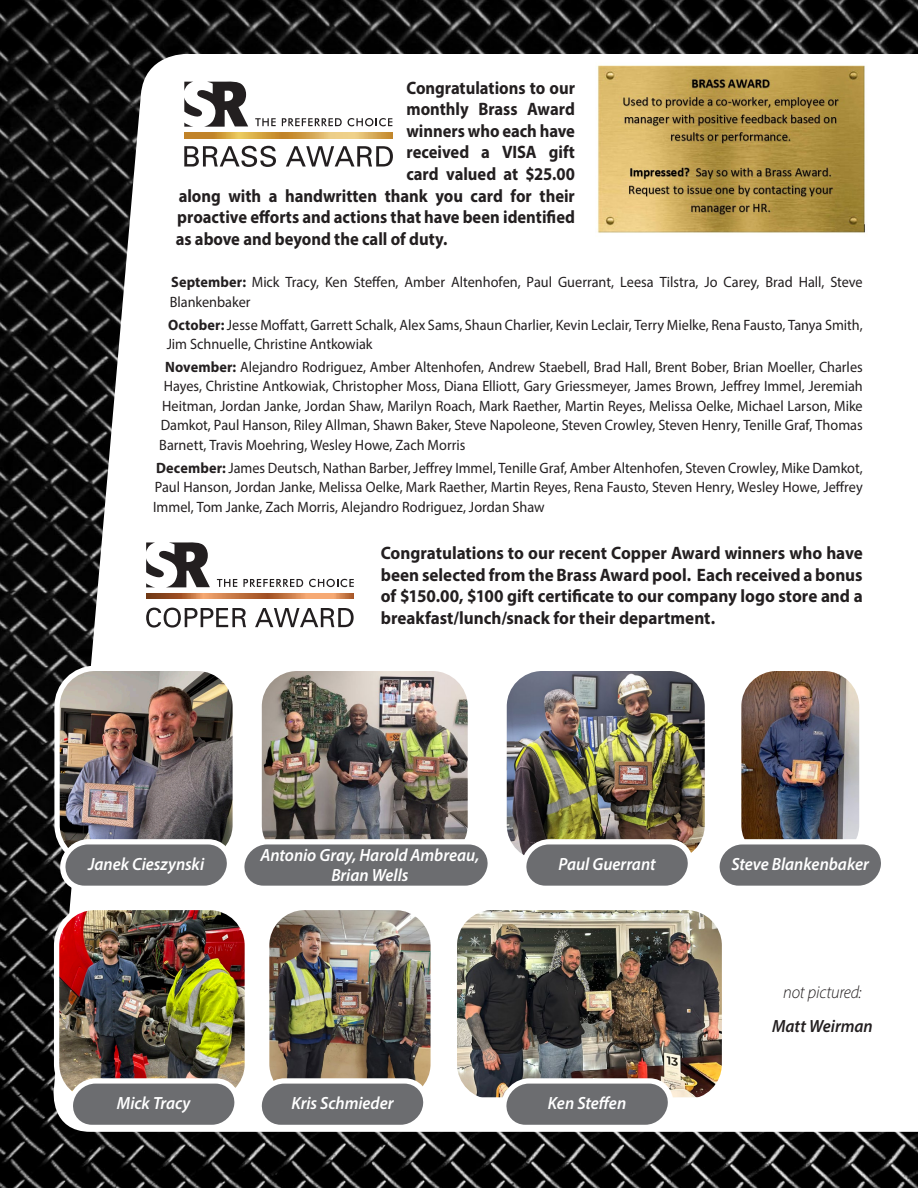
<style>
.page{position:relative;width:918px;height:1188px;background:#fff}
.page>*{position:absolute;margin:0;border:0;box-sizing:border-box;transform-origin:0 0}
.t1{font:700 18px "Myriad Pro";color:#231f20;scale:.92 1}
.t2{font:700 18px/21.6px "Myriad Pro";color:#231f20;text-align:justify;scale:.95 1}
.t3{font:italic 600 17.7px/19.5px "Myriad Pro";letter-spacing:-.005em;color:#fff;text-align:center;scale:.95 1}
.t4{font:italic 300 17.7px "Myriad Pro";letter-spacing:-.01em;color:#231f20;scale:.95 1}
.t5{font:italic 600 17.7px "Myriad Pro";color:#231f20;scale:.95 1}
.t6{font:15px/19.5px "Myriad Pro";color:#231f20;scale:.95 1}
.s1{font-weight:700}
</style>
<div class="page">
<img style="left:0;top:0;width:918px;height:1188px">
<svg style="left:184px;top:82px;width:64px;height:45px"></svg>
<svg style="left:184px;top:146px;width:92px;height:21px"></svg>
<svg style="left:286px;top:146px;width:107px;height:21px"></svg>
<svg style="left:184px;top:133px;width:208px;height:5px"></svg>
<svg style="left:255px;top:118px;width:21px;height:8px"></svg>
<svg style="left:282px;top:118px;width:60px;height:8px"></svg>
<svg style="left:348px;top:118px;width:44px;height:8px"></svg>
<svg style="left:146px;top:542px;width:64px;height:45px"></svg>
<svg style="left:146px;top:607px;width:100px;height:21px"></svg>
<svg style="left:255px;top:608px;width:99px;height:19px"></svg>
<svg style="left:146px;top:593px;width:208px;height:6px"></svg>
<svg style="left:217px;top:579px;width:20px;height:8px"></svg>
<svg style="left:243px;top:579px;width:60px;height:8px"></svg>
<svg style="left:309px;top:579px;width:45px;height:8px"></svg>
<img style="left:595px;top:63px;width:276px;height:175px">
<img style="left:57px;top:668px;width:178px;height:169px">
<div style="left:54px;top:666px;width:184px;height:200px;border:5px solid #fff;border-radius:38px"></div>
<img style="left:739px;top:668px;width:123px;height:169px">
<div style="left:736px;top:666px;width:129px;height:200px;border:5px solid #fff;border-radius:38px"></div>
<img style="left:267px;top:907px;width:166px;height:169px">
<div style="left:264px;top:905px;width:172px;height:200px;border:5px solid #fff;border-radius:38px"></div>
<img style="left:504px;top:668px;width:203px;height:195px">
<div style="left:501px;top:666px;width:209px;height:200px;border:5px solid #fff;border-radius:38px"></div>
<img style="left:259px;top:668px;width:211px;height:169px">
<div style="left:257px;top:666px;width:216px;height:200px;border:5px solid #fff;border-radius:38px"></div>
<img style="left:57px;top:907px;width:190px;height:195px">
<div style="left:54px;top:905px;width:196px;height:200px;border:5px solid #fff;border-radius:38px"></div>
<img style="left:454px;top:907px;width:271px;height:190px">
<div style="left:452px;top:905px;width:275px;height:200px;border:5px solid #fff;border-radius:38px"></div>
<svg style="left:709px;top:837px;width:182px;height:57px"></svg>
<svg style="left:251px;top:1076px;width:183px;height:57px"></svg>
<svg style="left:55px;top:837px;width:443px;height:57px"></svg>
<svg style="left:63px;top:1076px;width:182px;height:57px"></svg>
<svg style="left:496px;top:1076px;width:182px;height:57px"></svg>
<svg style="left:516px;top:837px;width:182px;height:57px"></svg>
<p class="t1" style="left:406px;top:76px;width:185px">Congratulations to our</p>
<p class="t1" style="left:406px;top:97px;width:185px">monthly Brass Award</p>
<p class="t1" style="left:406px;top:119px;width:185px">winners who each have</p>
<p class="t1" style="left:406px;top:141px;width:185px">received a VISA gift</p>
<p class="t1" style="left:406px;top:162px;width:185px">card valued at $25.00</p>
<p class="t1" style="left:179px;top:184px;width:432px">along with a handwritten thank you card for their</p>
<p class="t1" style="left:177px;top:205px;width:434px">proactive efforts and actions that have been identified</p>
<p class="t1" style="left:176px;top:227px;width:297px">as above and beyond the call of duty.</p>
<p class="t6" style="left:170px;top:272px;width:731px"><span class="s1">September:</span> Mick Tracy, Ken Steffen, Amber Altenhofen, Paul Guerrant, Leesa Tilstra, Jo Carey, Brad Hall, Steve<br>Blankenbaker</p>
<p class="t6" style="left:167px;top:315px;width:734px"><span class="s1">October:</span> Jesse Moffatt, Garrett Schalk, Alex Sams, Shaun Charlier, Kevin Leclair, Terry Mielke, Rena Fausto, Tanya Smith,<br>Jim Schnuelle, Christine Antkowiak</p>
<p class="t6" style="left:165px;top:357px;width:736px"><span class="s1">November:</span> Alejandro Rodriguez, Amber Altenhofen, Andrew Staebell, Brad Hall, Brent Bober, Brian Moeller, Charles</p>
<p class="t6" style="left:164px;top:376px;width:737px">Hayes, Christine Antkowiak, Christopher Moss, Diana Elliott, Gary Griessmeyer, James Brown, Jeffrey Immel, Jeremiah</p>
<p class="t6" style="left:162px;top:396px;width:739px">Heitman, Jordan Janke, Jordan Shaw, Marilyn Roach, Mark Raether, Martin Reyes, Melissa Oelke, Michael Larson, Mike</p>
<p class="t6" style="left:161px;top:415px;width:740px">Damkot, Paul Hanson, Riley Allman, Shawn Baker, Steve Napoleone, Steven Crowley, Steven Henry, Tenille Graf, Thomas</p>
<p class="t6" style="left:159px;top:435px;width:324px">Barnett, Travis Moehring, Wesley Howe, Zach Morris</p>
<p class="t6" style="left:153px;top:457px;width:748px;text-align:justify"><span class="s1">December:</span> James Deutsch, Nathan Barber, Jeffrey Immel, Tenille Graf, Amber Altenhofen, Steven Crowley, Mike Damkot, Paul Hanson, Jordan Janke, Melissa Oelke, Mark Raether, Martin Reyes, Rena Fausto, Steven Henry, Wesley Howe, Jeffrey Immel, Tom Janke, Zach Morris, Alejandro Rodriguez, Jordan Shaw</p>
<p class="t2" style="left:381px;top:542px;width:509px">Congratulations to our recent Copper Award winners who have been selected from the Brass Award pool. Each received a bonus of $150.00, $100 gift certificate to our company logo store and a breakfast/lunch/snack for their department.</p>
<p class="t3" style="left:260px;top:845px;width:232px">Antonio Gray, Harold Ambreau,<br>Brian Wells</p>
<p class="t3" style="left:88px;top:854px;width:124px">Janek Cieszynski</p>
<p class="t3" style="left:732px;top:854px;width:146px">Steve Blankenbaker</p>
<p class="t3" style="left:558px;top:854px;width:104px">Paul Guerrant</p>
<p class="t3" style="left:117px;top:1093px;width:79px">Mick Tracy</p>
<p class="t3" style="left:548px;top:1093px;width:84px">Ken Steffen</p>
<p class="t3" style="left:291px;top:1093px;width:109px">Kris Schmieder</p>
<p class="t4" style="left:783px;top:982px;width:84px">not pictured:</p>
<p class="t5" style="left:772px;top:1015px;width:108px">Matt Weirman</p>
</div>
